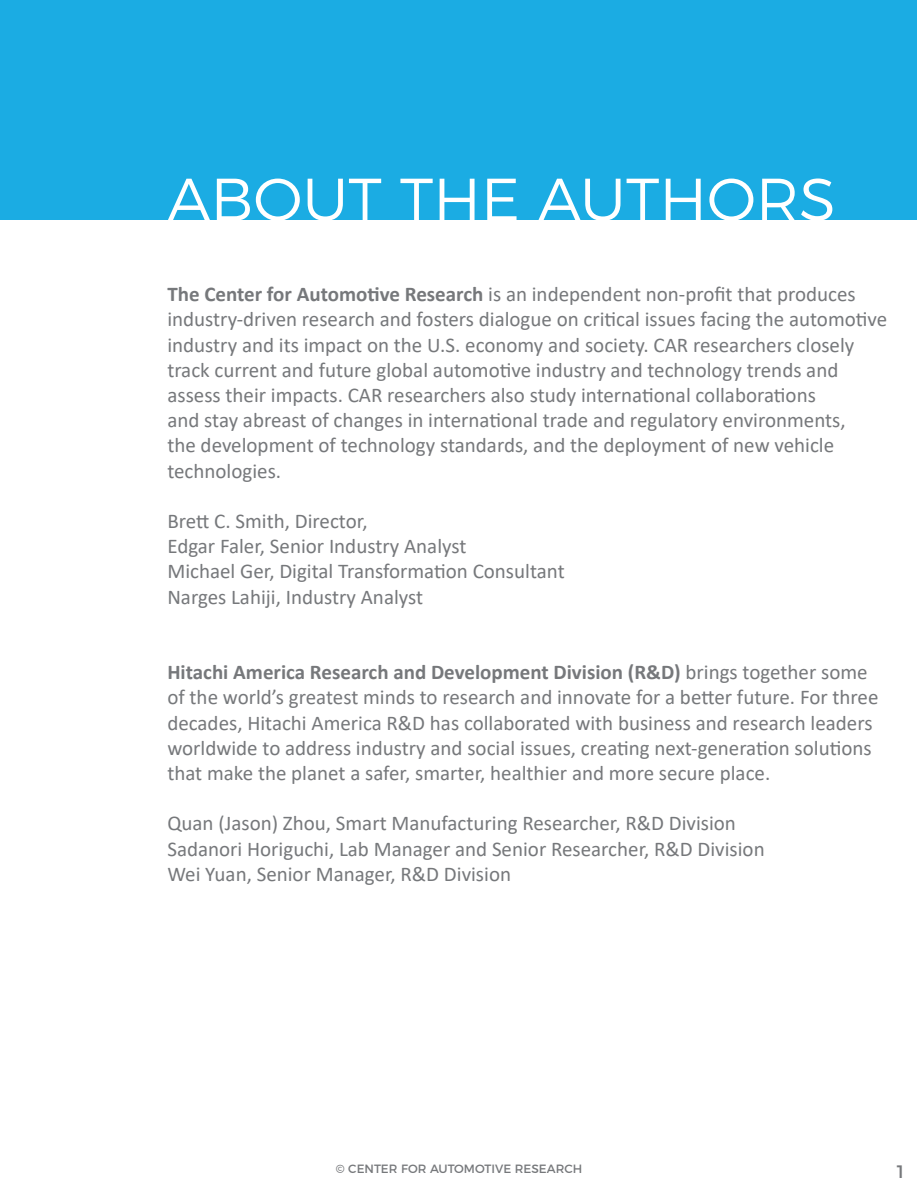
<style>
.page{position:relative;width:918px;height:1188px;background:#fff}
.page>*{position:absolute;margin:0;border:0;box-sizing:border-box;transform-origin:0 0}
.t1{font:300 60px "Montserrat";color:#fff}
.t2{font:21px/25.2px "Calibri";color:#76787b}
.t3{font:18px "Montserrat";color:#76787b}
.t4{font:12px "Montserrat";color:#76787b}
.s1{font-weight:700}
</style>
<div class="page">
<div style="left:1px;top:0;width:916px;height:220px;background:#1bace3"></div>
<p class="t1" style="left:167px;top:152px;width:670px">ABOUT THE AUTHORS</p>
<p class="t2" style="left:167px;top:281px;width:721px"><span class="s1">The Center for Automotive Research</span> is an independent non-profit that produces industry-driven research and fosters dialogue on critical issues facing the automotive industry and its impact on the U.S. economy and society. CAR researchers closely track current and future global automotive industry and technology trends and assess their impacts. CAR researchers also study international collaborations<br>and stay abreast of changes in international trade and regulatory environments,<br>the development of technology standards, and the deployment of new vehicle technologies.</p>
<p class="t2" style="left:167px;top:508px;width:202px">Brett C. Smith, Director,</p>
<p class="t2" style="left:167px;top:533px;width:301px">Edgar Faler, Senior Industry Analyst</p>
<p class="t2" style="left:167px;top:558px;width:399px">Michael Ger, Digital Transformation Consultant</p>
<p class="t2" style="left:167px;top:584px;width:257px">Narges Lahiji, Industry Analyst</p>
<p class="t2" style="left:167px;top:659px;width:713px"><span class="s1">Hitachi America Research and Development Division (R&amp;D)</span> brings together some of the world’s greatest minds to research and innovate for a better future. For three decades, Hitachi America R&amp;D has collaborated with business and research leaders worldwide to address industry and social issues, creating next-generation solutions that make the planet a safer, smarter, healthier and more secure place.</p>
<p class="t2" style="left:167px;top:810px;width:570px">Quan (Jason) Zhou, Smart Manufacturing Researcher, R&amp;D Division</p>
<p class="t2" style="left:167px;top:836px;width:599px">Sadanori Horiguchi, Lab Manager and Senior Researcher, R&amp;D Division</p>
<p class="t2" style="left:167px;top:861px;width:345px">Wei Yuan, Senior Manager, R&amp;D Division</p>
<p class="t4" style="left:336px;top:1159px;width:248px">© CENTER FOR AUTOMOTIVE RESEARCH</p>
<p class="t3" style="left:895px;top:1157px;width:13px">1</p>
</div>
